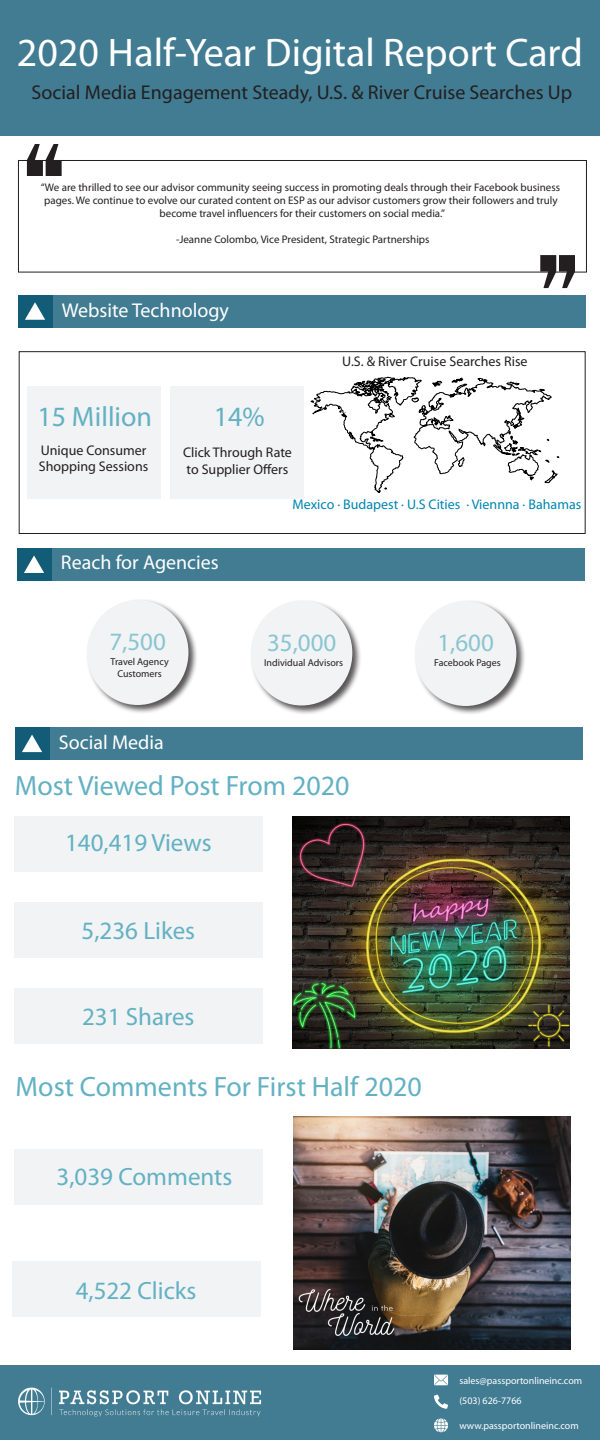
<style>
.page{position:relative;width:600px;height:1440px;background:#fff}
.page>*{position:absolute;margin:0;border:0;box-sizing:border-box;transform-origin:0 0}
.t1{font:40px "Myriad Pro";color:#fff}
.t2{font:28px "Myriad Pro";color:#62b1c3}
.t3{font:25px "Myriad Pro";color:#62b1c3}
.t4{font:25px "Myriad Pro";color:#89c5d2}
.t5{font:20px "Myriad Pro";color:#231f20}
.t6{font:20px "Myriad Pro";color:#fff}
.t7{font:14px/16.8px "Myriad Pro";color:#231f20}
.t8{font:14px "Myriad Pro";color:#0085b3}
.t9{font:11px/13.2px "Myriad Pro";color:#231f20;text-align:center}
.t10{font:10px "Myriad Pro";color:#fff}
.t11{font:10px "Myriad Pro";color:#231f20}
</style>
<div class="page">
<div style="left:19px;top:351px;width:567px;height:183px;border:1px solid #231f20"></div>
<div style="left:18px;top:160px;width:569px;height:113px;border:1px solid #231f20"></div>
<div style="left:0;top:0;width:600px;height:136px;background:#417c92"></div>
<svg style="left:540px;top:255px;width:35px;height:33px"></svg>
<svg style="left:27px;top:144px;width:35px;height:32px"></svg>
<div style="left:18px;top:295px;width:568px;height:32px;background:#417c92"></div>
<div style="left:18px;top:295px;width:34px;height:32px;background:#125c77"></div>
<svg style="left:25px;top:302px;width:20px;height:18px"></svg>
<div style="left:15px;top:727px;width:568px;height:32px;background:#417c92"></div>
<div style="left:15px;top:727px;width:34px;height:32px;background:#125c77"></div>
<svg style="left:22px;top:735px;width:20px;height:17px"></svg>
<div style="left:27px;top:386px;width:133px;height:113px;background:#f2f3f4"></div>
<div style="left:171px;top:386px;width:133px;height:113px;background:#f2f3f4"></div>
<svg style="left:311px;top:376px;width:248px;height:117px"></svg>
<div style="left:17px;top:548px;width:568px;height:32px;background:#417c92"></div>
<div style="left:17px;top:548px;width:34px;height:32px;background:#125c77"></div>
<svg style="left:24px;top:555px;width:20px;height:18px"></svg>
<div style="left:86px;top:599px;width:112px;height:116px;background:#231f20;opacity:.75"></div>
<div style="left:87px;top:600px;width:101px;height:105px;background:#f2f3f4;border-radius:50%"></div>
<div style="left:250px;top:599px;width:112px;height:116px;background:#231f20;opacity:.75"></div>
<div style="left:251px;top:600px;width:101px;height:106px;background:#f2f3f4;border-radius:50%"></div>
<div style="left:414px;top:600px;width:112px;height:116px;background:#231f20;opacity:.75"></div>
<div style="left:415px;top:601px;width:101px;height:105px;background:#f2f3f4;border-radius:50%"></div>
<div style="left:0;top:1366px;width:600px;height:74px;background:#417c92"></div>
<img style="left:18px;top:1387px;width:244px;height:30px">
<svg style="left:434px;top:1418px;width:14px;height:14px"></svg>
<svg style="left:434px;top:1375px;width:14px;height:10px"></svg>
<svg style="left:434px;top:1395px;width:14px;height:14px"></svg>
<img style="left:293px;top:816px;width:277px;height:232px">
<div style="left:14px;top:816px;width:249px;height:56px;background:#f2f3f4"></div>
<div style="left:14px;top:988px;width:249px;height:56px;background:#f2f3f4"></div>
<div style="left:14px;top:902px;width:249px;height:56px;background:#f2f3f4"></div>
<img style="left:294px;top:1117px;width:276px;height:232px">
<div style="left:12px;top:1261px;width:248px;height:56px;background:#f2f3f4"></div>
<div style="left:14px;top:1149px;width:249px;height:56px;background:#f2f3f4"></div>
<p class="t1" style="left:17px;top:28px;width:567px">2020 Half-Year Digital Report Card</p>
<p class="t5" style="left:32px;top:80px;width:542px">Social Media Engagement Steady, U.S. &amp; River Cruise Searches Up</p>
<p class="t9" style="left:41px;top:180px;width:521px">“We are thrilled to see our advisor community seeing success in promoting deals through their Facebook business pages. We continue to evolve our curated content on ESP as our advisor customers grow their followers and truly become travel influencers for their customers on social media.”</p>
<p class="t9" style="left:176px;top:233px;width:255px">-Jeanne Colombo, Vice President, Strategic Partnerships</p>
<p class="t6" style="left:62px;top:298px;width:169px">Website Technology</p>
<p class="t2" style="left:37px;top:399px;width:116px">15 Million</p>
<p class="t7" style="left:39px;top:441px;width:111px">Unique Consumer<br>Shopping Sessions</p>
<p class="t2" style="left:214px;top:399px;width:52px">14%</p>
<p class="t7" style="left:183px;top:444px;width:110px">Click Through Rate to Supplier Offers</p>
<p class="t7" style="left:342px;top:353px;width:187px">U.S. &amp; River Cruise Searches Rise</p>
<p class="t6" style="left:61px;top:550px;width:160px">Reach for Agencies</p>
<p class="t4" style="left:109px;top:627px;width:58px">7,500</p>
<p class="t11" style="left:111px;top:656px;width:60px">Travel Agency</p>
<p class="t11" style="left:117px;top:668px;width:46px">Customers</p>
<p class="t6" style="left:59px;top:730px;width:107px">Social Media</p>
<p class="t8" style="left:292px;top:496px;width:290px">Mexico · Budapest · U.S Cities · Viennna · Bahamas</p>
<p class="t4" style="left:267px;top:627px;width:71px">35,000</p>
<p class="t11" style="left:264px;top:656px;width:81px">Individual Advisors</p>
<p class="t4" style="left:437px;top:628px;width:58px">1,600</p>
<p class="t11" style="left:434px;top:657px;width:68px">Facebook Pages</p>
<p class="t2" style="left:15px;top:768px;width:336px">Most Viewed Post From 2020</p>
<p class="t3" style="left:65px;top:827px;width:148px">140,419 Views</p>
<p class="t3" style="left:82px;top:915px;width:115px">5,236 Likes</p>
<p class="t3" style="left:82px;top:1001px;width:114px">231 Shares</p>
<p class="t2" style="left:16px;top:1069px;width:408px">Most Comments For First Half 2020</p>
<p class="t3" style="left:57px;top:1161px;width:177px">3,039 Comments</p>
<p class="t3" style="left:76px;top:1275px;width:122px">4,522 Clicks</p>
<p class="t10" style="left:459px;top:1374px;width:124px">sales@passportonlineinc.com</p>
<p class="t10" style="left:459px;top:1420px;width:121px">www.passportonlineinc.com</p>
<p class="t10" style="left:459px;top:1395px;width:64px">(503) 626-7766</p>
</div>
